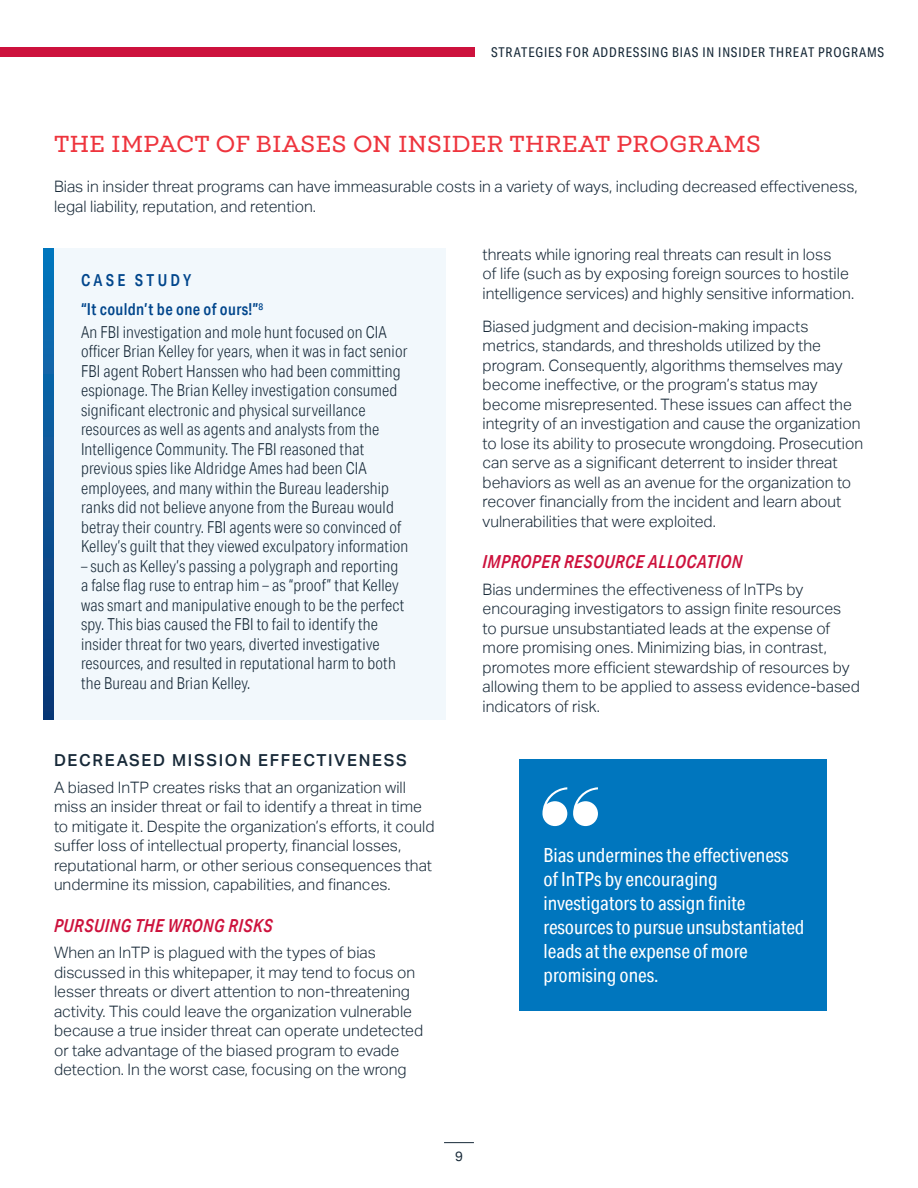
<style>
.page{position:relative;width:918px;height:1188px;background:#fff}
.page>*{position:absolute;margin:0;border:0;box-sizing:border-box;transform-origin:0 0}
.Subhead{font:500 24px "Winden";letter-spacing:.02em;color:#ee343d}
.Quote_2{font:19.5px/24px "Aktiv Grotesk Cd";color:#fff}
.Subhead_3{font:italic 500 18px "Aktiv Grotesk Cd";letter-spacing:.02em;color:#cd123d}
.Case_Study_Body{font:300 16.5px/19.5px "Aktiv Grotesk Cd";letter-spacing:.01em;color:#172938}
.Subhead_2{font:500 16.5px "Aktiv Grotesk";letter-spacing:.1em;color:#172938}
.Subhead_4{font:500 16.5px "Aktiv Grotesk Cd";letter-spacing:.02em;color:#01468c}
.Case_Study{font:500 16.5px "Aktiv Grotesk Cd";letter-spacing:.2em;color:#01468c}
.Body{font:300 15.75px/19.5px "Aktiv Grotesk";color:#172938}
.t1{font:13.5px "Aktiv Grotesk Cd";letter-spacing:.06em;color:#172938}
.t2{font:13.5px "Aktiv Grotesk";color:#172938}
</style>
<div class="page">
<div style="left:0;top:47px;width:474px;height:9px;background:#cd123d"></div>
<hr style="left:444px;top:1142px;width:30px;height:1px;background:#172938">
<div style="left:54px;top:248px;width:392px;height:472px;background:#f2f8fc"></div>
<svg style="left:44px;top:248px;width:10px;height:472px;background:#095496"></svg>
<div style="left:519px;top:759px;width:308px;height:252px;background:#0076be"></div>
<svg style="left:542px;top:787px;width:56px;height:39px"></svg>
<p class="t1" style="left:491px;top:44px;width:395px">STRATEGIES FOR ADDRESSING BIAS IN INSIDER THREAT PROGRAMS</p>
<p class="Subhead" style="left:54px;top:130px;width:708px">THE IMPACT OF BIASES ON INSIDER THREAT PROGRAMS</p>
<p class="Body" style="left:54px;top:177px;width:805px">Bias in insider threat programs can have immeasurable costs in a variety of ways, including decreased effectiveness, legal liability, reputation, and retention.</p>
<p class="Case_Study" style="left:81px;top:270px;width:112px">CASE STUDY</p>
<p class="Subhead_4" style="left:81px;top:300px;width:184px">“It couldn’t be one of ours!”<sup>8</sup></p>
<p class="Case_Study_Body" style="left:81px;top:322px;width:329px">An FBI investigation and mole hunt focused on CIA officer Brian Kelley for years, when it was in fact senior FBI agent Robert Hanssen who had been committing espionage. The Brian Kelley investigation consumed significant electronic and physical surveillance resources as well as agents and analysts from the Intelligence Community. The FBI reasoned that previous spies like Aldridge Ames had been CIA employees, and many within the Bureau leadership ranks did not believe anyone from the Bureau would betray their country. FBI agents were so convinced of Kelley’s guilt that they viewed exculpatory information</p>
<p class="Case_Study_Body" style="left:81px;top:556px;width:325px">– such as Kelley’s passing a polygraph and reporting a false flag ruse to entrap him – as “proof” that Kelley was smart and manipulative enough to be the perfect spy. This bias caused the FBI to fail to identify the insider threat for two years, diverted investigative resources, and resulted in reputational harm to both the Bureau and Brian Kelley.</p>
<p class="Subhead_2" style="left:54px;top:751px;width:354px">DECREASED MISSION EFFECTIVENESS</p>
<p class="Body" style="left:54px;top:777px;width:382px">A biased InTP creates risks that an organization will miss an insider threat or fail to identify a threat in time to mitigate it. Despite the organization’s efforts, it could suffer loss of intellectual property, financial losses, reputational harm, or other serious consequences that undermine its mission, capabilities, and finances.</p>
<p class="Subhead_3" style="left:54px;top:915px;width:220px">PURSUING THE WRONG RISKS</p>
<p class="Body" style="left:54px;top:943px;width:371px">When an InTP is plagued with the types of bias discussed in this whitepaper, it may tend to focus on lesser threats or divert attention to non-threatening activity. This could leave the organization vulnerable because a true insider threat can operate undetected or take advantage of the biased program to evade detection. In the worst case, focusing on the wrong</p>
<p class="Body" style="left:483px;top:244px;width:373px">threats while ignoring real threats can result in loss<br>of life (such as by exposing foreign sources to hostile intelligence services) and highly sensitive information.</p>
<p class="Body" style="left:483px;top:316px;width:382px">Biased judgment and decision-making impacts metrics, standards, and thresholds utilized by the program. Consequently, algorithms themselves may become ineffective, or the program’s status may become misrepresented. These issues can affect the integrity of an investigation and cause the organization to lose its ability to prosecute wrongdoing. Prosecution can serve as a significant deterrent to insider threat behaviors as well as an avenue for the organization to recover financially from the incident and learn about vulnerabilities that were exploited.</p>
<p class="Subhead_3" style="left:483px;top:551px;width:261px">IMPROPER RESOURCE ALLOCATION</p>
<p class="Body" style="left:483px;top:580px;width:379px">Bias undermines the effectiveness of InTPs by encouraging investigators to assign finite resources<br>to pursue unsubstantiated leads at the expense of more promising ones. Minimizing bias, in contrast, promotes more efficient stewardship of resources by allowing them to be applied to assess evidence-based indicators of risk.</p>
<p class="Quote_2" style="left:543px;top:843px;width:263px">Bias undermines the effectiveness of InTPs by encouraging investigators to assign finite resources to pursue unsubstantiated leads at the expense of more promising ones.</p>
<p class="t2" style="left:455px;top:1148px;width:9px">9</p>
</div>
